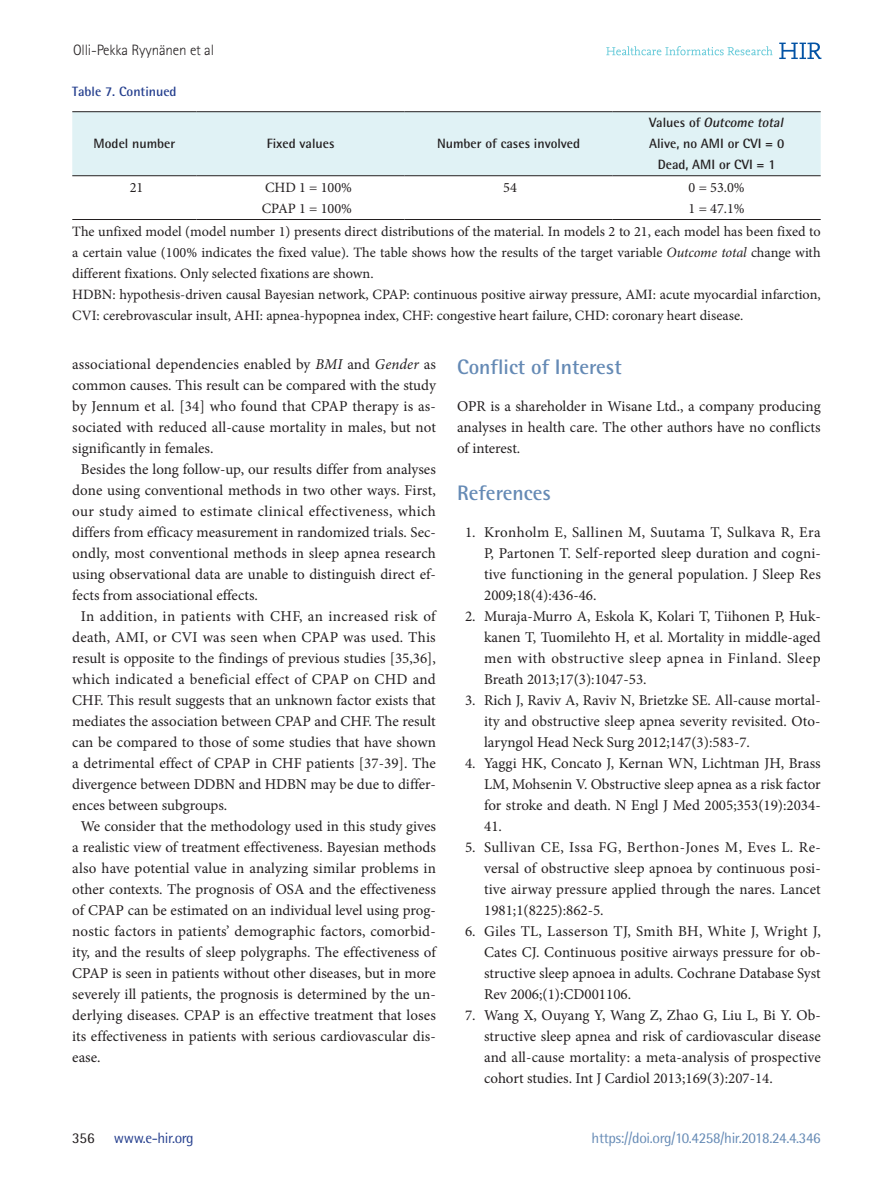
<style>
.page{position:relative;width:893px;height:1191px;background:#fff}
.page>*{position:absolute;margin:0;border:0;box-sizing:border-box;transform-origin:0 0}
.t1{font:700 21px "Rotis Semi Sans Std";color:#658ab5}
.t2{font:15px/21px "Minion Pro";color:#231f20;text-align:justify}
.t3{font:15px "Minion Pro";letter-spacing:.025em;color:#231f20}
.t4{font:15px "Minion Pro";letter-spacing:.03em;color:#231f20}
.t5{font:15px "Minion Pro";letter-spacing:.02em;color:#231f20}
.t6{font:15px "Rotis Semi Sans Std";letter-spacing:-.025em;color:#658ab5}
.t7{font:300 15px "Rotis Sans Serif Std";letter-spacing:-.01em;color:#231f20}
.t8{font:15px "Rotis Semi Sans Std";letter-spacing:-.025em;color:#253f8e}
.t9{font:15px "Rotis Semi Sans Std";color:#231f20}
.t10{font:14.25px/21px "Minion Pro";color:#231f20}
.t11{font:700 13.5px/21px "Rotis Semi Sans Std";color:#231f20;text-align:center}
.t12{font:700 13.5px "Rotis Semi Sans Std";color:#253f8e}
.s1{font-style:italic}
</style>
<div class="page">
<svg style="left:779px;top:43px;width:42px;height:16px"></svg>
<svg style="left:606px;top:46px;width:166px;height:9px"></svg>
<div style="left:72px;top:112px;width:749px;height:63px;background:#e0f2f5"></div>
<hr style="left:72px;top:175px;width:125px;height:1px;background:#231f20">
<hr style="left:197px;top:175px;width:208px;height:1px;background:#231f20">
<hr style="left:405px;top:175px;width:208px;height:1px;background:#231f20">
<hr style="left:613px;top:175px;width:208px;height:1px;background:#231f20">
<hr style="left:72px;top:219px;width:125px;height:1px;background:#231f20">
<hr style="left:197px;top:219px;width:208px;height:1px;background:#231f20">
<hr style="left:405px;top:219px;width:208px;height:1px;background:#231f20">
<hr style="left:613px;top:219px;width:208px;height:1px;background:#231f20">
<hr style="left:72px;top:111px;width:125px;height:1px;background:#231f20">
<hr style="left:197px;top:111px;width:208px;height:1px;background:#231f20">
<hr style="left:405px;top:111px;width:208px;height:1px;background:#231f20">
<hr style="left:613px;top:111px;width:208px;height:1px;background:#231f20">
<p class="t7" style="left:73px;top:42px;width:143px">Olli-Pekka Ryynänen et al</p>
<p class="t12" style="left:72px;top:84px;width:106px">Table 7. Continued</p>
<p class="t11" style="left:94px;top:133px;width:83px">Model number</p>
<p class="t11" style="left:267px;top:133px;width:69px">Fixed values</p>
<p class="t11" style="left:437px;top:133px;width:145px">Number of cases involved</p>
<p class="t11" style="left:649px;top:112px;width:139px">Va l u e s o f <span class="s1">Outcome total<br></span>Alive, no AMI or CVI = 0<br>Dead, AMI or CVI = 1</p>
<p class="t10" style="left:130px;top:177px;width:15px">21</p>
<p class="t10" style="left:262px;top:177px;width:92px">CHD 1 = 100%<br>CPAP 1 = 100%</p>
<p class="t10" style="left:503px;top:177px;width:15px">54</p>
<p class="t10" style="left:689px;top:177px;width:58px">0 = 53.0%<br>1 = 47.1%</p>
<p class="t10" style="left:72px;top:221px;width:750px">The unfixed model (model number 1) presents direct distributions of the material. In models 2 to 21, each model has been fixed to a certain value (100% indicates the fixed value). The table shows how the results of the target variable <span class="s1">Outcome total</span> change with different fixations. Only selected fixations are shown.<br>HDBN: hypothesis-driven causal Bayesian network, CPAP: continuous positive airway pressure, AMI: acute myocardial infarction, CVI: cerebrovascular insult, AHI: apnea-hypopnea index, CHF: congestive heart failure, CHD: coronary heart disease.</p>
<p class="t2" style="left:72px;top:353px;width:365px">associational dependencies enabled by <span class="s1">BMI</span> and <span class="s1">Gender</span> as</p>
<p class="t2" style="left:72px;top:374px;width:365px">common causes. This result can be compared with the study</p>
<p class="t2" style="left:72px;top:395px;width:365px">by Jennum et al. [34] who found that CPAP therapy is as-</p>
<p class="t2" style="left:72px;top:416px;width:365px">sociated with reduced all-cause mortality in males, but not</p>
<p class="t2" style="left:72px;top:437px;width:143px">significantly in females.</p>
<p class="t2" style="left:81px;top:458px;width:357px">Besides the long follow-up, our results differ from analyses</p>
<p class="t2" style="left:72px;top:479px;width:365px">done using conventional methods in two other ways. First,</p>
<p class="t3" style="left:72px;top:501px;width:365px">our study aimed to estimate clinical effectiveness, which</p>
<p class="t2" style="left:72px;top:521px;width:365px">differs from efficacy measurement in randomized trials. Sec-</p>
<p class="t2" style="left:72px;top:542px;width:365px">ondly, most conventional methods in sleep apnea research</p>
<p class="t2" style="left:72px;top:563px;width:365px">using observational data are unable to distinguish direct ef-</p>
<p class="t2" style="left:72px;top:584px;width:187px">fects from associational effects.</p>
<p class="t4" style="left:81px;top:606px;width:356px">In addition, in patients with CHF, an increased risk of</p>
<p class="t2" style="left:72px;top:626px;width:365px">death, AMI, or CVI was seen when CPAP was used. This</p>
<p class="t2" style="left:72px;top:647px;width:365px">result is opposite to the findings of previous studies [35,36],</p>
<p class="t5" style="left:72px;top:669px;width:365px">which indicated a beneficial effect of CPAP on CHD and</p>
<p class="t2" style="left:72px;top:689px;width:365px">CHF. This result suggests that an unknown factor exists that</p>
<p class="t2" style="left:72px;top:710px;width:365px">mediates the association between CPAP and CHF. The result</p>
<p class="t2" style="left:72px;top:731px;width:365px">can be compared to those of some studies that have shown</p>
<p class="t2" style="left:72px;top:752px;width:365px">a detrimental effect of CPAP in CHF patients [37-39]. The</p>
<p class="t2" style="left:72px;top:773px;width:365px">divergence between DDBN and HDBN may be due to differ-</p>
<p class="t2" style="left:72px;top:794px;width:156px">ences between subgroups.</p>
<p class="t2" style="left:81px;top:815px;width:357px">We consider that the methodology used in this study gives</p>
<p class="t2" style="left:72px;top:836px;width:365px">a realistic view of treatment effectiveness. Bayesian methods</p>
<p class="t2" style="left:72px;top:857px;width:365px">also have potential value in analyzing similar problems in</p>
<p class="t2" style="left:72px;top:878px;width:365px">other contexts. The prognosis of OSA and the effectiveness</p>
<p class="t2" style="left:72px;top:899px;width:365px">of CPAP can be estimated on an individual level using prog-</p>
<p class="t2" style="left:72px;top:920px;width:365px">nostic factors in patients’ demographic factors, comorbid-</p>
<p class="t2" style="left:72px;top:941px;width:365px">ity, and the results of sleep polygraphs. The effectiveness of</p>
<p class="t2" style="left:72px;top:962px;width:365px">CPAP is seen in patients without other diseases, but in more</p>
<p class="t2" style="left:72px;top:983px;width:365px">severely ill patients, the prognosis is determined by the un-</p>
<p class="t2" style="left:72px;top:1004px;width:365px">derlying diseases. CPAP is an effective treatment that loses</p>
<p class="t2" style="left:72px;top:1025px;width:365px">its effectiveness in patients with serious cardiovascular dis-</p>
<p class="t2" style="left:72px;top:1046px;width:30px">ease.</p>
<p class="t9" style="left:72px;top:1128px;width:24px">356</p>
<p class="t8" style="left:114px;top:1128px;width:81px">www.e-hir.org</p>
<h1 class="t1" style="left:457px;top:354px;width:166px">Conflict of Interest</h1>
<p class="t2" style="left:457px;top:395px;width:365px">OPR is a shareholder in Wisane Ltd., a company producing analyses in health care. The other authors have no conflicts of interest.</p>
<h1 class="t1" style="left:457px;top:480px;width:95px">References</h1>
<p class="t2" style="left:484px;top:521px;width:338px;text-indent:-19px">1. Kronholm E, Sallinen M, Suutama T, Sulkava R, Era P, Partonen T. Self-reported sleep duration and cogni&shy;tive functioning in the general population. J Sleep Res 2009;18(4):436-46.</p>
<p class="t2" style="left:484px;top:605px;width:338px;text-indent:-19px">2. Muraja-Murro A, Eskola K, Kolari T, Tiihonen P, Huk&shy;kanen T, Tuomilehto H, et al. Mortality in middle-aged men with obstructive sleep apnea in Finland. Sleep Breath 2013;17(3):1047-53.</p>
<p class="t2" style="left:484px;top:689px;width:338px;text-indent:-19px">3. Rich J, Raviv A, Raviv N, Brietzke SE. All-cause mortal&shy;ity and obstructive sleep apnea severity revisited. Oto&shy;laryngol Head Neck Surg 2012;147(3):583-7.</p>
<p class="t2" style="left:484px;top:752px;width:338px;text-indent:-19px">4. Yaggi HK, Concato J, Kernan WN, Lichtman JH, Brass LM, Mohsenin V. Obstructive sleep apnea as a risk factor for stroke and death. N Engl J Med 2005;353(19):2034- 41.</p>
<p class="t2" style="left:484px;top:836px;width:338px;text-indent:-19px">5. Sullivan CE, Issa FG, Berthon-Jones M, Eves L. Re&shy;versal of obstructive sleep apnoea by continuous posi&shy;tive airway pressure applied through the nares. Lancet 1981;1(8225):862-5.</p>
<p class="t2" style="left:484px;top:920px;width:338px;text-indent:-19px">6. Giles TL, Lasserson TJ, Smith BH, White J, Wright J, Cates CJ. Continuous positive airways pressure for ob&shy;structive sleep apnoea in adults. Cochrane Database Syst Rev 2006;(1):CD001106.</p>
<p class="t2" style="left:484px;top:1004px;width:338px;text-indent:-19px">7. Wang X, Ouyang Y, Wang Z, Zhao G, Liu L, Bi Y. Ob&shy;structive sleep apnea and risk of cardiovascular disease and all-cause mortality: a meta-analysis of prospective cohort studies. Int J Cardiol 2013;169(3):207-14.</p>
<p class="t6" style="left:592px;top:1128px;width:231px">https://doi.org/10.4258/hir.2018.24.4.346</p>
</div>
